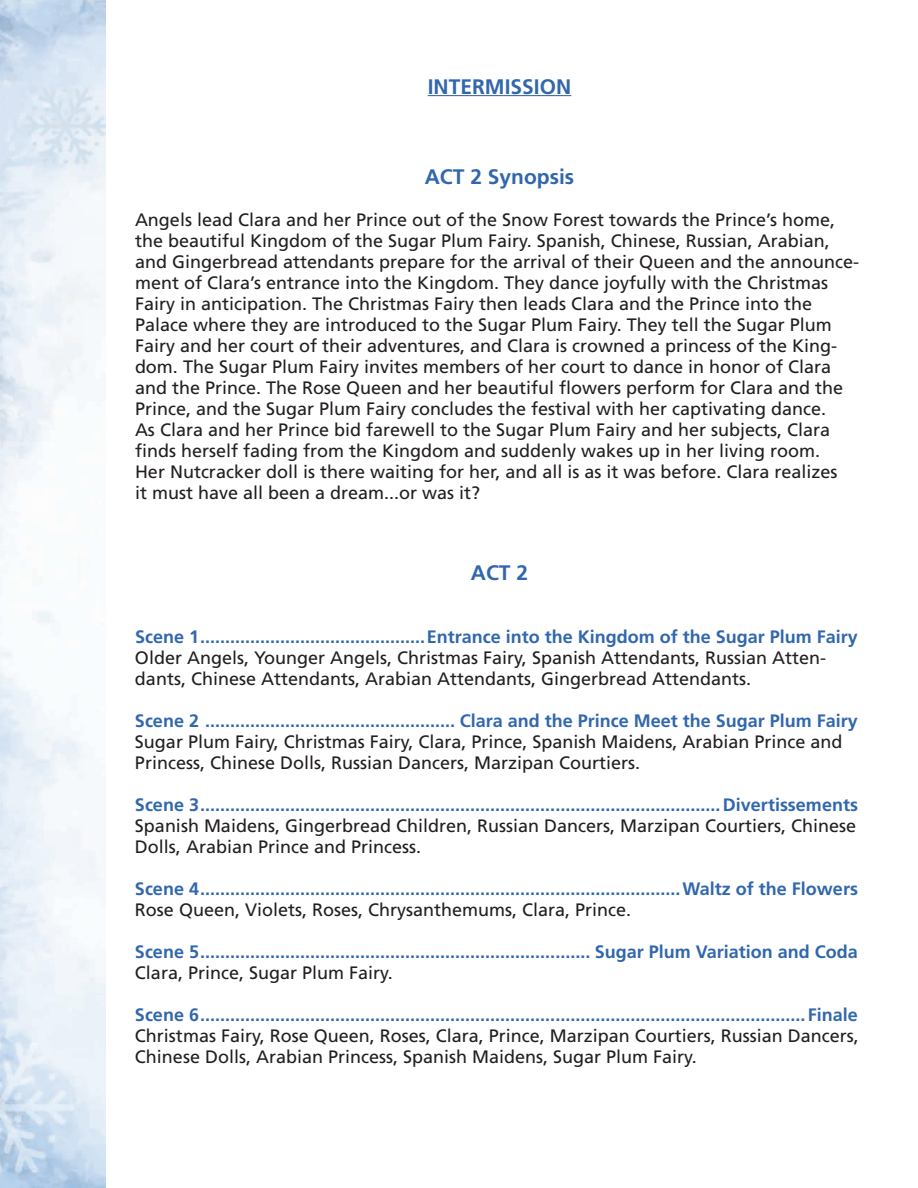
<style>
.page{position:relative;width:918px;height:1188px;background:#fff}
.page>*{position:absolute;margin:0;border:0;box-sizing:border-box;transform-origin:0 0}
.t1{font:700 21px "Frutiger LT Std";color:#3167ad}
.t2{font:18px/21px "Frutiger LT Std";color:#231f20}
.t3{font:700 18px "Frutiger LT Std";color:#3167ad}
</style>
<div class="page">
<img style="left:0;top:0;width:106px;height:1188px">
<hr style="left:428px;top:95px;width:143px;height:1px;background:#3167ad">
<p class="t1" style="left:428px;top:74px;width:145px">INTERMISSION</p>
<p class="t1" style="left:425px;top:164px;width:151px">ACT 2 Synopsis</p>
<p class="t2" style="left:135px;top:209px;width:726px">Angels lead Clara and her Prince out of the Snow Forest towards the Prince’s home, the beautiful Kingdom of the Sugar Plum Fairy. Spanish, Chinese, Russian, Arabian, and Gingerbread attendants prepare for the arrival of their Queen and the announce&shy;ment of Clara’s entrance into the Kingdom. They dance joyfully with the Christmas Fairy in anticipation. The Christmas Fairy then leads Clara and the Prince into the Palace where they are introduced to the Sugar Plum Fairy. They tell the Sugar Plum Fairy and her court of their adventures, and Clara is crowned a princess of the King&shy;dom. The Sugar Plum Fairy invites members of her court to dance in honor of Clara and the Prince. The Rose Queen and her beautiful flowers perform for Clara and the Prince, and the Sugar Plum Fairy concludes the festival with her captivating dance.<br>As Clara and her Prince bid farewell to the Sugar Plum Fairy and her subjects, Clara finds herself fading from the Kingdom and suddenly wakes up in her living room.<br>Her Nutcracker doll is there waiting for her, and all is as it was before. Clara realizes<br>it must have all been a dream...or was it?</p>
<p class="t1" style="left:471px;top:560px;width:59px">ACT 2</p>
<p class="t3" style="left:135px;top:626px;width:725px">Scene 1.............................................Entrance into the Kingdom of the Sugar Plum Fairy</p>
<p class="t2" style="left:135px;top:647px;width:693px">Older Angels, Younger Angels, Christmas Fairy, Spanish Attendants, Russian Atten&shy;dants, Chinese Attendants, Arabian Attendants, Gingerbread Attendants.</p>
<p class="t3" style="left:135px;top:710px;width:725px">Scene 2 .................................................. Clara and the Prince Meet the Sugar Plum Fairy</p>
<p class="t2" style="left:135px;top:731px;width:709px">Sugar Plum Fairy, Christmas Fairy, Clara, Prince, Spanish Maidens, Arabian Prince and<br>Princess, Chinese Dolls, Russian Dancers, Marzipan Courtiers.</p>
<p class="t3" style="left:135px;top:794px;width:725px">Scene 3........................................................................................................Divertissements</p>
<p class="t2" style="left:135px;top:815px;width:723px">Spanish Maidens, Gingerbread Children, Russian Dancers, Marzipan Courtiers, Chinese<br>Dolls, Arabian Prince and Princess.</p>
<p class="t3" style="left:135px;top:878px;width:725px">Scene 4................................................................................................Waltz of the Flowers</p>
<p class="t2" style="left:135px;top:899px;width:498px">Rose Queen, Violets, Roses, Chrysanthemums, Clara, Prince.</p>
<p class="t3" style="left:135px;top:941px;width:725px">Scene 5.............................................................................. Sugar Plum Variation and Coda</p>
<p class="t2" style="left:135px;top:962px;width:259px">Clara, Prince, Sugar Plum Fairy.</p>
<p class="t3" style="left:135px;top:1004px;width:725px">Scene 6......................................................................................................................... Finale</p>
<p class="t2" style="left:135px;top:1025px;width:725px">Christmas Fairy, Rose Queen, Roses, Clara, Prince, Marzipan Courtiers, Russian Dancers,<br>Chinese Dolls, Arabian Princess, Spanish Maidens, Sugar Plum Fairy.</p>
</div>
